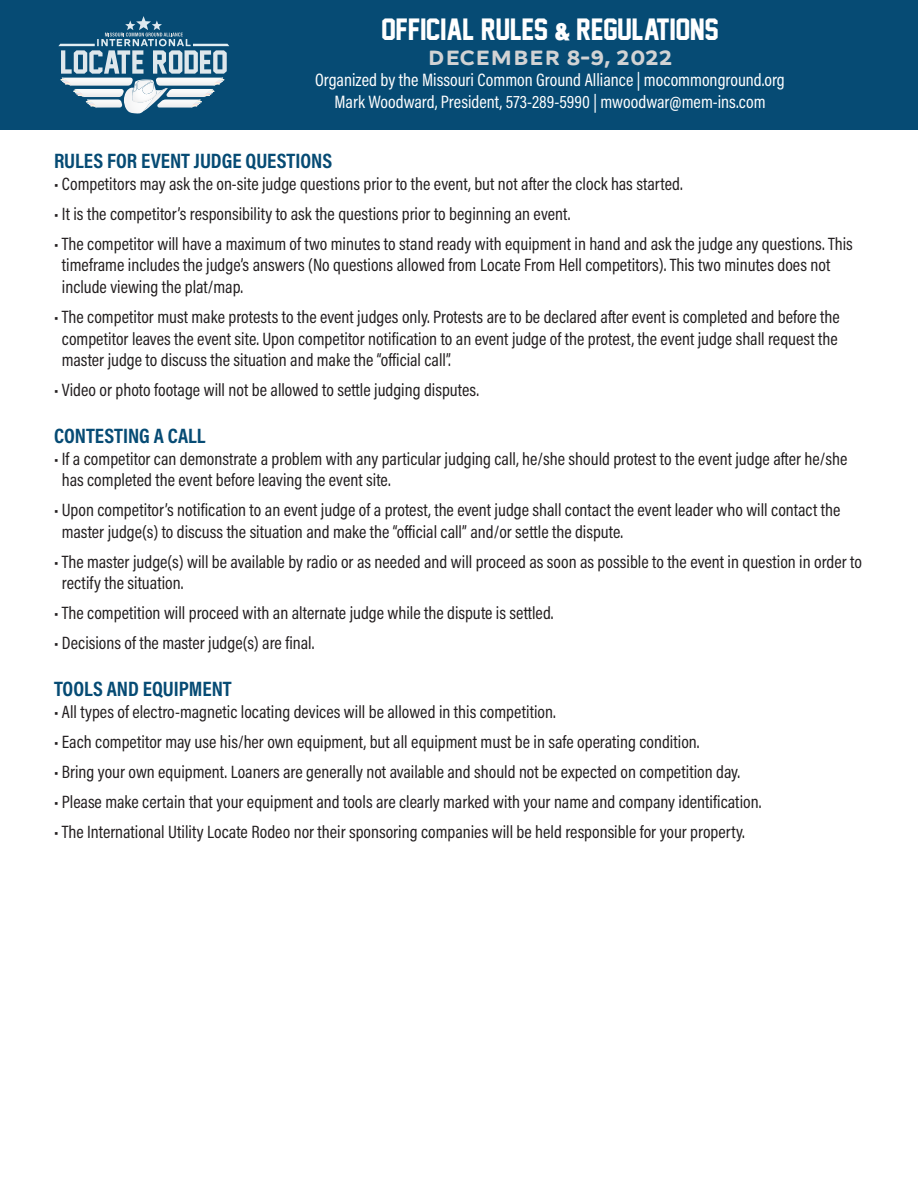
<style>
.page{position:relative;width:918px;height:1188px;background:#fff}
.page>*{position:absolute;margin:0;border:0;box-sizing:border-box;transform-origin:0 0}
.t1{font:28.05px "Jersey M54";color:#fff}
.t2{font:700 21px "Acumin Pro Cond";color:#064b74}
.t3{font:20.55px "Dallas PS Sans Reg";color:#d2d3d4}
.t4{font:18.15px/21.8px "Acumin Pro Cond";color:#fff;text-align:center}
.t5{font:18px/21.6px "Acumin Pro Cond";color:#231f20}
.s1{font-family:"GENUINE"}
</style>
<div class="page">
<div style="left:0;top:0;width:918px;height:130px;background:#064b74"></div>
<div style="left:53px;top:13px;width:183px;height:104px;background:#fff;opacity:.87"></div>
<h1 class="t1" style="left:382px;top:14px;width:339px">OFFICIAL RULES <span class="s1">&amp;</span> REGULATIONS</h1>
<p class="t3" style="left:428px;top:44px;width:246px">DECEMBER 8-9, 2022</p>
<p class="t4" style="left:315px;top:69px;width:471px">Organized by the Missouri Common Ground Alliance | mocommonground.org<br>Mark Woodward, President, 573-289-5990 | mwoodwar@mem-ins.com</p>
<p class="t2" style="left:54px;top:147px;width:280px">RULES FOR EVENT JUDGE QUESTIONS</p>
<p class="t5" style="left:54px;top:172px;width:630px">• Competitors may ask the on-site judge questions prior to the event, but not after the clock has started.</p>
<p class="t5" style="left:54px;top:202px;width:518px">• It is the competitor’s responsibility to ask the questions prior to beginning an event.</p>
<p class="t5" style="left:62px;top:232px;width:793px;text-indent:-8px">• The competitor will have a maximum of two minutes to stand ready with equipment in hand and ask the judge any questions. This timeframe includes the judge’s answers (No questions allowed from Locate From Hell competitors). This two minutes does not include viewing the plat/map.</p>
<p class="t5" style="left:62px;top:306px;width:779px;text-align:justify;text-indent:-8px">• The competitor must make protests to the event judges only. Protests are to be declared after event is completed and before the competitor leaves the event site. Upon competitor notification to an event judge of the protest, the event judge shall request the master judge to discuss the situation and make the “official call”.</p>
<p class="t5" style="left:54px;top:379px;width:427px">• Video or photo footage will not be allowed to settle judging disputes.</p>
<p class="t2" style="left:54px;top:422px;width:153px">CONTESTING A CALL</p>
<p class="t5" style="left:62px;top:447px;width:787px;text-indent:-8px">• If a competitor can demonstrate a problem with any particular judging call, he/she should protest to the event judge after he/she has completed the event before leaving the event site.</p>
<p class="t5" style="left:62px;top:499px;width:780px;text-indent:-8px">• Upon competitor’s notification to an event judge of a protest, the event judge shall contact the event leader who will contact the master judge(s) to discuss the situation and make the “official call” and/or settle the dispute.</p>
<p class="t5" style="left:62px;top:550px;width:802px;text-indent:-8px">• The master judge(s) will be available by radio or as needed and will proceed as soon as possible to the event in question in order to rectify the situation.</p>
<p class="t5" style="left:54px;top:602px;width:501px">• The competition will proceed with an alternate judge while the dispute is settled.</p>
<p class="t5" style="left:54px;top:632px;width:262px">• Decisions of the master judge(s) are final.</p>
<p class="t2" style="left:54px;top:675px;width:179px">TOOLS AND EQUIPMENT</p>
<p class="t5" style="left:54px;top:700px;width:503px">• All types of electro-magnetic locating devices will be allowed in this competition.</p>
<p class="t5" style="left:54px;top:730px;width:647px">• Each competitor may use his/her own equipment, but all equipment must be in safe operating condition.</p>
<p class="t5" style="left:54px;top:760px;width:688px">• Bring your own equipment. Loaners are generally not available and should not be expected on competition day.</p>
<p class="t5" style="left:54px;top:790px;width:709px">• Please make certain that your equipment and tools are clearly marked with your name and company identification.</p>
<p class="t5" style="left:54px;top:820px;width:692px">• The International Utility Locate Rodeo nor their sponsoring companies will be held responsible for your property.</p>
</div>
